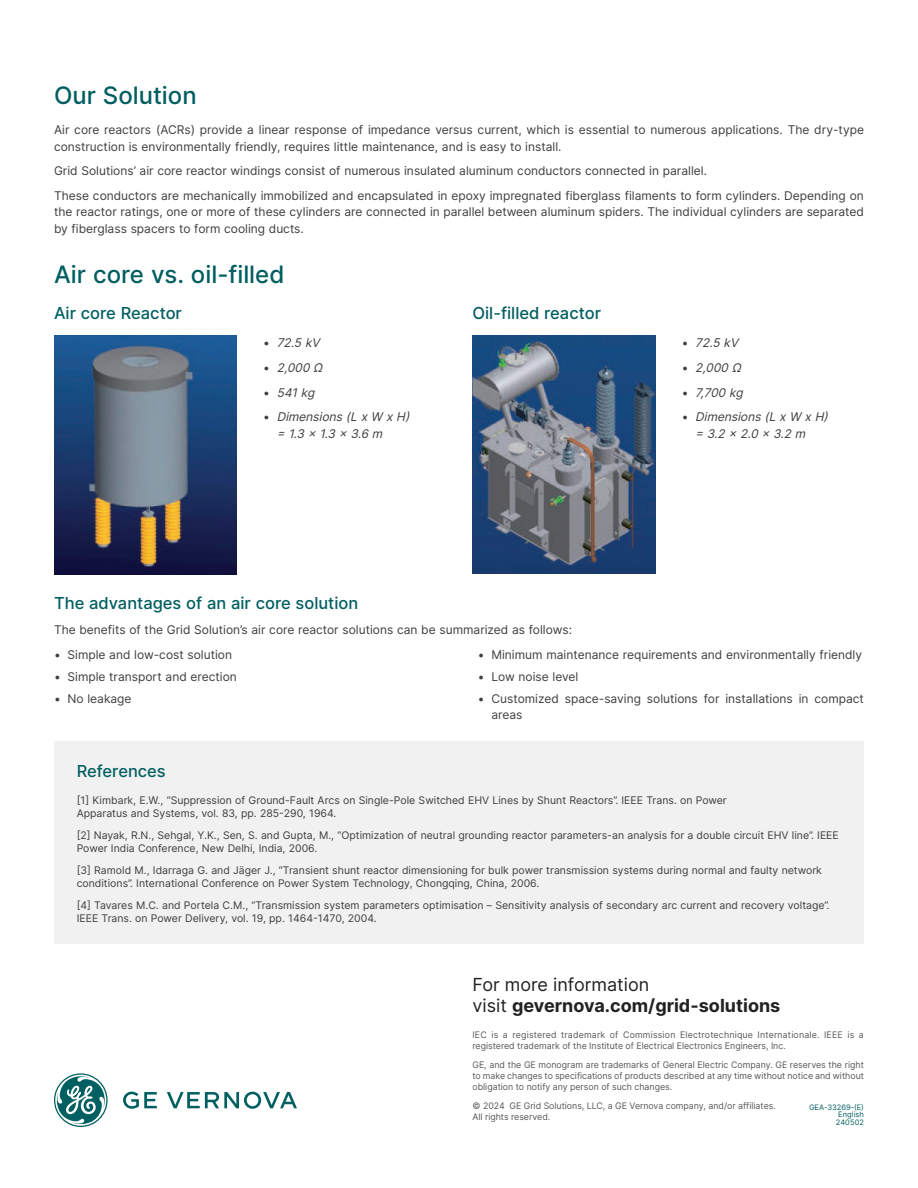
<style>
.page{position:relative;width:918px;height:1188px;background:#fff}
.page>*{position:absolute;margin:0;border:0;box-sizing:border-box;transform-origin:0 0}
.Heading_2{font:500 24px "Inter";color:#005e60}
.t1{font:700 18px "Inter";color:#212121}
.t2{font:18px "Inter";color:#212121}
.Heading_2-2{font:500 16.5px "Inter";color:#005e60}
.Heading_2-3{font:12px/16.5px "Inter";color:#3e3e3f}
.t3{font:italic 12px/16.5px "Inter";color:#3e3e3f}
.Heading_2-4{font:10.5px/13.5px "Inter";color:#3e3e3f}
.t4{font:9px/11.2px "Inter";color:#57585a}
.Copy{font:7.5px "Inter";letter-spacing:.01em;color:#005e60}
.s1{font-style:normal}
.s2{font-weight:400}
</style>
<div class="page">
<svg style="left:54px;top:1073px;width:243px;height:54px"></svg>
<img style="left:54px;top:336px;width:182px;height:238px">
<img style="left:473px;top:336px;width:182px;height:238px">
<div style="left:54px;top:741px;width:810px;height:203px;background:#f1f1f1"></div>
<p class="Heading_2" style="left:54px;top:78px;width:144px">Our Solution</p>
<p class="Heading_2-3" style="left:54px;top:121px;width:811px">Air core reactors (ACRs) provide a linear response of impedance versus current, which is essential to numerous applications. The dry-type construction is environmentally friendly, requires little maintenance, and is easy to install.</p>
<p class="Heading_2-3" style="left:54px;top:162px;width:654px">Grid Solutions’ air core reactor windings consist of numerous insulated aluminum conductors connected in parallel.</p>
<p class="Heading_2-3" style="left:54px;top:187px;width:812px;text-align:justify">These conductors are mechanically immobilized and encapsulated in epoxy impregnated fiberglass filaments to form cylinders. Depending on the reactor ratings, one or more of these cylinders are connected in parallel between aluminum spiders. The individual cylinders are separated by fiberglass spacers to form cooling ducts.</p>
<p class="Heading_2" style="left:54px;top:257px;width:232px">Air core vs. oil-filled</p>
<p class="Heading_2-2" style="left:54px;top:301px;width:129px">Air core Reactor</p>
<p class="Heading_2-2" style="left:472px;top:301px;width:130px">Oil-filled reactor</p>
<p class="t3" style="left:263px;top:334px;width:61px"><span class="s1">•</span> 72.5 kV</p>
<p class="t3" style="left:263px;top:359px;width:64px"><span class="s1">•</span> 2,000 Ω</p>
<p class="t3" style="left:263px;top:384px;width:56px"><span class="s1">•</span> 541kg</p>
<p class="t3" style="left:277px;top:408px;width:138px;text-indent:-14px"><span class="s1">•</span> Dimensions(L xW xH) = 1.3 x 1.3 x 3.6 m</p>
<p class="Heading_2-2" style="left:54px;top:591px;width:306px">The advantages of an air core solution</p>
<p class="Heading_2-3" style="left:54px;top:621px;width:520px">The benefits of the Grid Solution’s air core reactor solutions can be summarized as follows:</p>
<p class="t3" style="left:682px;top:334px;width:61px"><span class="s1">•</span> 72.5 kV</p>
<p class="t3" style="left:682px;top:359px;width:64px"><span class="s1">•</span> 2,000 Ω</p>
<p class="t3" style="left:682px;top:384px;width:66px"><span class="s1">•</span> 7,700 kg</p>
<p class="t3" style="left:695px;top:408px;width:138px;text-indent:-14px"><span class="s1">•</span> Dimensions(L xW xH) = 3.2 x 2.0 x 3.2 m</p>
<p class="Heading_2-3" style="left:54px;top:646px;width:180px">• Simple and low-cost solution</p>
<p class="Heading_2-3" style="left:54px;top:668px;width:184px">• Simple transport and erection</p>
<p class="Heading_2-3" style="left:54px;top:690px;width:79px">• No leakage</p>
<p class="Heading_2-3" style="left:478px;top:646px;width:386px">• Minimum maintenance requirements and environmentally friendly</p>
<p class="Heading_2-3" style="left:478px;top:668px;width:102px">• Low noise level</p>
<p class="Heading_2-3" style="left:491px;top:690px;width:374px;text-indent:-14px">• Customized space-saving solutions for installations in compact areas</p>
<p class="Heading_2-2" style="left:77px;top:759px;width:91px">References</p>
<p class="Heading_2-4" style="left:77px;top:793px;width:652px">[1] Kimbark, E.W., “Suppression of Ground-Fault Arcs on Single-Pole Switched EHV Lines by Shunt Reactors”. IEEE Trans. on Power<br>Apparatus and Systems, vol. 83, pp. 285-290, 1964.</p>
<p class="Heading_2-4" style="left:77px;top:828px;width:764px">[2] Nayak, R.N., Sehgal, Y.K., Sen, S. and Gupta, M., “Optimization of neutral grounding reactor parameters-an analysis for a double circuit EHV line”. IEEE<br>Power India Conference, New Delhi, India, 2006.</p>
<p class="Heading_2-4" style="left:77px;top:863px;width:747px">[3] Ramold M., Idarraga G. and Jäger J., “Transient shunt reactor dimensioning for bulk power transmission systems during normal and faulty network conditions”. International Conference on Power System Technology, Chongqing, China, 2006.</p>
<p class="Heading_2-4" style="left:77px;top:898px;width:754px">[4] Tavares M.C. and Portela C.M., “Transmission system parameters optimisation – Sensitivity analysis of secondary arc current and recovery voltage”.<br>IEEE Trans. on Power Delivery, vol. 19, pp. 1464-1470, 2004.</p>
<p class="t2" style="left:472px;top:971px;width:178px">For more information</p>
<p class="t1" style="left:472px;top:992px;width:309px"><span class="s2">visit</span> gevernova.com/grid-solutions</p>
<p class="t4" style="left:472px;top:1029px;width:393px">IEC is a registered trademark of Commission Electrotechnique Internationale. IEEE is a registered trademark of the Institute of Electrical Electronics Engineers, Inc.</p>
<p class="t4" style="left:472px;top:1059px;width:393px;text-align:justify">GE, and the GE monogram are trademarks of General Electric Company. GE reserves the right to make changes to specifications of products described at any time without notice and without obligation to notify any person of such changes.</p>
<p class="t4" style="left:472px;top:1100px;width:305px">© 2024 GE Grid Solutions, LLC, a GE Vernova company, and/or affiliates.<br>All rights reserved.</p>
<p class="Copy" style="left:809px;top:1101px;width:56px">GEA-33269-(E)</p>
<p class="Copy" style="left:838px;top:1109px;width:27px">English</p>
<p class="Copy" style="left:836px;top:1116px;width:30px">240502</p>
</div>
